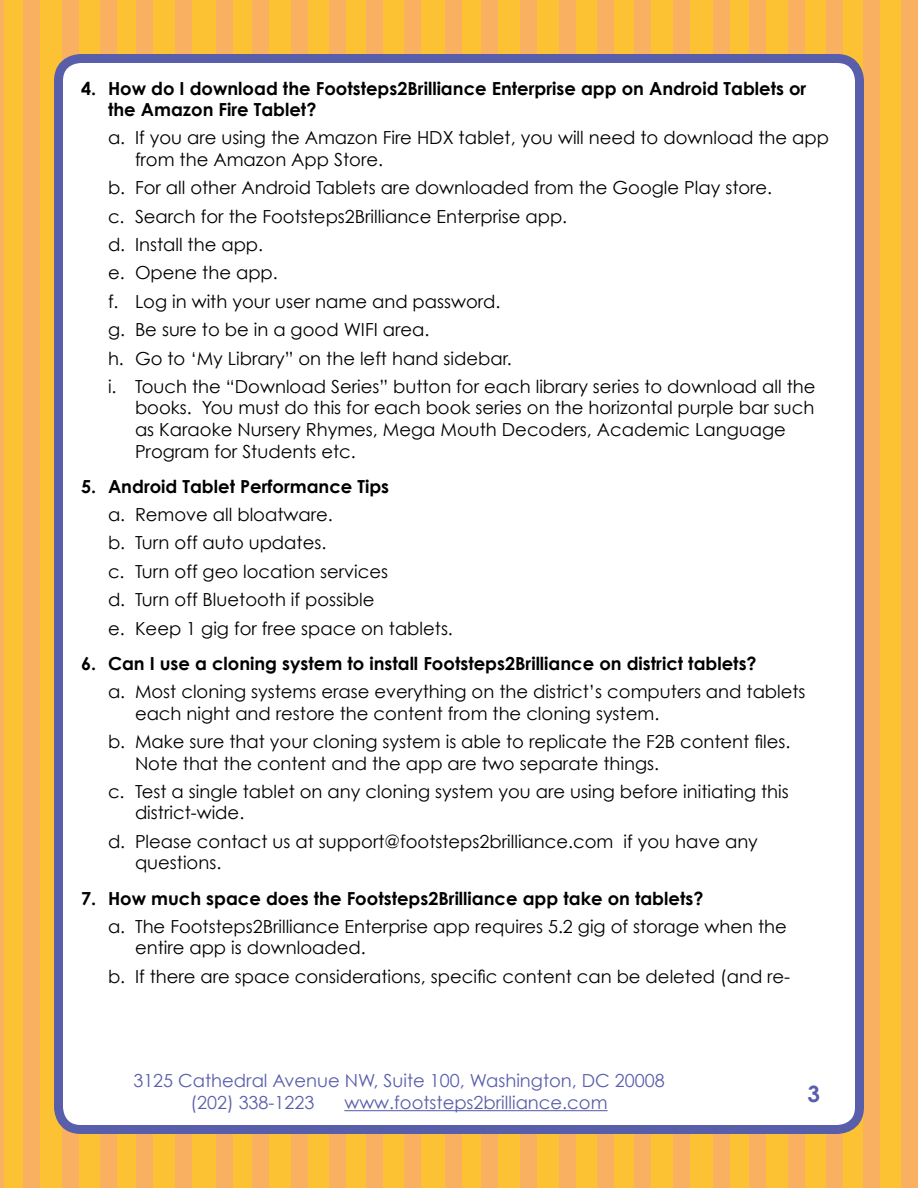
<style>
.page{position:relative;width:918px;height:1188px;background:#fcc233}
.page>*{position:absolute;margin:0;border:0;box-sizing:border-box;transform-origin:0 0}
.t1{font:700 22.5px "Century Gothic";color:#595eab}
.t2{font:18px/28.3px "Century Gothic";color:#000}
.t3{font:700 18px/21.6px "Century Gothic";color:#000}
.t4{font:18px/21.6px "Century Gothic";color:#595eab}
</style>
<div class="page">
<hr style="left:0;top:0;width:3px;height:1188px;background:#fab061">
<div style="left:23px;top:0;width:17px;height:1188px;background:#fab061"></div>
<div style="left:62px;top:0;width:17px;height:1188px;background:#fab061"></div>
<div style="left:100px;top:0;width:17px;height:1188px;background:#fab061"></div>
<div style="left:136px;top:0;width:17px;height:1188px;background:#fab061"></div>
<div style="left:175px;top:0;width:17px;height:1188px;background:#fab061"></div>
<div style="left:216px;top:0;width:16px;height:1188px;background:#fab061"></div>
<div style="left:252px;top:0;width:17px;height:1188px;background:#fab061"></div>
<div style="left:291px;top:0;width:17px;height:1188px;background:#fab061"></div>
<div style="left:329px;top:0;width:17px;height:1188px;background:#fab061"></div>
<div style="left:366px;top:0;width:16px;height:1188px;background:#fab061"></div>
<div style="left:405px;top:0;width:16px;height:1188px;background:#fab061"></div>
<div style="left:445px;top:0;width:17px;height:1188px;background:#fab061"></div>
<div style="left:481px;top:0;width:17px;height:1188px;background:#fab061"></div>
<div style="left:520px;top:0;width:17px;height:1188px;background:#fab061"></div>
<div style="left:559px;top:0;width:17px;height:1188px;background:#fab061"></div>
<div style="left:597px;top:0;width:17px;height:1188px;background:#fab061"></div>
<div style="left:634px;top:0;width:16px;height:1188px;background:#fab061"></div>
<div style="left:673px;top:0;width:16px;height:1188px;background:#fab061"></div>
<div style="left:713px;top:0;width:17px;height:1188px;background:#fab061"></div>
<div style="left:749px;top:0;width:17px;height:1188px;background:#fab061"></div>
<div style="left:788px;top:0;width:17px;height:1188px;background:#fab061"></div>
<div style="left:826px;top:0;width:17px;height:1188px;background:#fab061"></div>
<div style="left:863px;top:0;width:17px;height:1188px;background:#fab061"></div>
<div style="left:902px;top:0;width:16px;height:1188px;background:#fab061"></div>
<div style="left:58px;top:58px;width:802px;height:1072px;background:#fff;border-radius:22px"></div>
<div style="left:54px;top:54px;width:810px;height:1080px;border:9px solid #595eab;border-radius:22px"></div>
<hr style="left:344px;top:1110px;width:264px;height:1px;background:#595eab">
<p class="t3" style="left:108px;top:77px;width:700px;text-indent:-27px">4. How do I download the Footsteps2Brilliance Enterprise app on Android Tablets or the Amazon Fire Tablet?</p>
<p class="t2" style="left:135px;top:127px;width:696px;line-height:21.6px;text-indent:-27px">a. If you are using the Amazon Fire HDX tablet, you will need to download the app from the Amazon App Store.</p>
<p class="t2" style="left:108px;top:173px;width:709px">b. For all other Android Tablets are downloaded from the Google Play store.<br>c. Search for the Footsteps2Brilliance Enterprise app.<br>d. Install the app.<br>e. Opene the app.<br>f. Log in with your user name and password.<br>g. Be sure to be in a good WIFI area.<br>h. Go to ‘My Library” on the left hand sidebar.<br>i. Touch the “Download Series” button for each library series to download all the</p>
<p class="t2" style="left:135px;top:397px;width:681px;line-height:21.6px">books. You must do this for each book series on the horizontal purple bar such as Karaoke Nursery Rhymes, Mega Mouth Decoders, Academic Language<br>Program for Students etc.</p>
<p class="t3" style="left:81px;top:475px;width:310px">5. Android Tablet Performance Tips</p>
<p class="t2" style="left:108px;top:500px;width:346px">a. Remove all bloatware.<br>b. Turn off auto updates.<br>c. Turn off geo location services<br>d. Turn off Bluetooth if possible<br>e. Keep 1 gig for free space on tablets.</p>
<p class="t3" style="left:81px;top:652px;width:677px">6. Can I use a cloning system to install Footsteps2Brilliance on district tablets?</p>
<p class="t2" style="left:135px;top:680px;width:672px;line-height:21.6px;text-indent:-27px">a. Most cloning systems erase everything on the district’s computers and tablets each night and restore the content from the cloning system.</p>
<p class="t2" style="left:135px;top:730px;width:657px;line-height:21.6px;text-indent:-27px">b. Make sure that your cloning system is able to replicate the F2B content files.<br>Note that the content and the app are two separate things.</p>
<p class="t2" style="left:135px;top:780px;width:655px;line-height:21.6px;text-indent:-27px">c. Test a single tablet on any cloning system you are using before initiating this district-wide.</p>
<p class="t2" style="left:135px;top:830px;width:624px;line-height:21.6px;text-indent:-27px">d. Please contact us at support@footsteps2brilliance.com if you have any questions.</p>
<p class="t3" style="left:81px;top:887px;width:624px">7. How much space does the Footsteps2Brilliance app take on tablets?</p>
<p class="t2" style="left:135px;top:915px;width:653px;line-height:21.6px;text-indent:-27px">a. The Footsteps2Brilliance Enterprise app requires 5.2 gig of storage when the entire app is downloaded.</p>
<p class="t2" style="left:108px;top:962px;width:684px">b. If there are space considerations, specific content can be deleted (and re-</p>
<p class="t4" style="left:190px;top:1070px;width:476px;text-indent:-57px">3125 Cathedral Avenue NW, Suite 100, Washington, DC 20008 (202) 338-1223</p>
<p class="t4" style="left:344px;top:1091px;width:265px">www.footsteps2brilliance.com</p>
<p class="t1" style="left:807px;top:1079px;width:14px">3</p>
</div>
